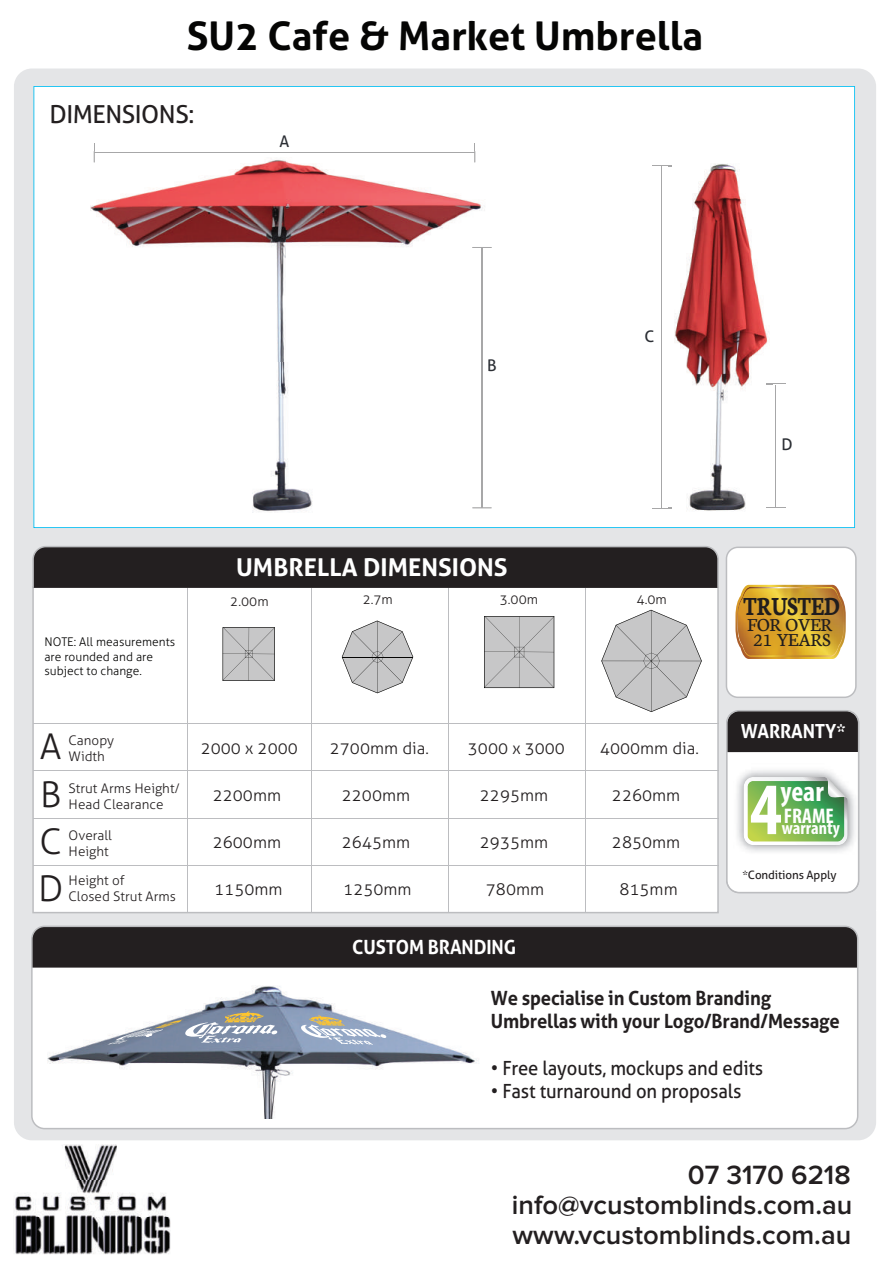
<style>
.page{position:relative;width:893px;height:1263px;background:#fff}
.page>*{position:absolute;margin:0;border:0;box-sizing:border-box;transform-origin:0 0}
.t1{font:700 condensed 74.4px "Myriad Pro";color:#fff}
.t2{font:700 39.6px "Aller";color:#050504}
.t3{font:300 35.4px "Aller";color:#231f20}
.t4{font:700 condensed 28.5px "Myriad Pro";color:#fff}
.t5{font:700 28.05px "Neuton";color:#201d1e;scale:.8 1}
.t6{font:600 27.45px/29.7px "Proxima Nova";color:#231f20;text-align:justify}
.t7{font:24.75px "Aller";letter-spacing:-.02em;color:#231f20}
.t8{font:700 24.6px "Aller";color:#fff}
.t9{font:700 condensed 21.3px "Myriad Pro";color:#fff}
.t10{font:19.65px/14.9px "Neuton";color:#201d1e;text-align:center}
.t11{font:700 19.5px/23.4px "Aller";letter-spacing:-.01em;color:#231f20;scale:.94 1}
.t12{font:19.5px "Aller";letter-spacing:-.01em;color:#231f20;scale:.94 1}
.t13{font:700 19.5px "Aller";letter-spacing:-.01em;color:#fff;scale:.94 1}
.t14{font:700 condensed 18px "Myriad Pro";color:#fff}
.t15{font:300 16.5px "Aller";color:#231f20}
.t16{font:16.05px "Aller";color:#2b2e34}
.t17{font:300 13.2px/15.9px "Aller";color:#231f20}
.t18{font:300 12px/14.4px "Aller";color:#050504}
.t19{font:11.55px "Aller";letter-spacing:-.01em;color:#231f20}
</style>
<div class="page">
<div style="left:14px;top:69px;width:862px;height:1071px;background:#e4e5e7;border-radius:18px"></div>
<div style="left:33px;top:86px;width:822px;height:442px;background:#fff"></div>
<hr style="left:661px;top:166px;width:1px;height:342px;background:#a7a7a8">
<hr style="left:775px;top:385px;width:1px;height:122px;background:#a7a7a8">
<svg style="left:726px;top:710px;width:133px;height:183px;background:#a7b6a1"></svg>
<div style="left:32px;top:588px;width:686px;height:325px;background:#fff"></div>
<hr style="left:187px;top:587px;width:1px;height:325px;background:#bcbdc0">
<hr style="left:311px;top:587px;width:1px;height:325px;background:#bcbdc0">
<hr style="left:448px;top:587px;width:1px;height:325px;background:#bcbdc0">
<hr style="left:585px;top:587px;width:1px;height:325px;background:#bcbdc0">
<svg style="left:601px;top:610px;width:100px;height:102px;background:#d0d0d0"></svg>
<svg style="left:342px;top:621px;width:71px;height:72px;background:#cfcfcf"></svg>
<svg style="left:484px;top:616px;width:70px;height:72px;background:#bdbdbe"></svg>
<svg style="left:222px;top:627px;width:53px;height:54px;background:#bababa"></svg>
<hr style="left:33px;top:723px;width:685px;height:1px;background:#bcbdc0">
<hr style="left:33px;top:770px;width:685px;height:1px;background:#bcbdc0">
<hr style="left:33px;top:818px;width:685px;height:1px;background:#bcbdc0">
<hr style="left:33px;top:865px;width:685px;height:1px;background:#bcbdc0">
<svg style="left:32px;top:546px;width:686px;height:42px;background:#2a2627"></svg>
<svg style="left:725px;top:547px;width:131px;height:151px;background:#ebd7ac"></svg>
<hr style="left:342px;top:657px;width:71px;height:1px;background:#050504">
<svg style="left:31px;top:926px;width:827px;height:203px;background:#b6b5b6"></svg>
<img style="left:78px;top:151px;width:417px;height:370px">
<img style="left:95px;top:152px;width:379px;height:1px">
<svg style="left:474px;top:143px;width:1px;height:19px"></svg>
<svg style="left:94px;top:143px;width:1px;height:19px"></svg>
<svg style="left:488px;top:360px;width:7px;height:11px"></svg>
<img style="left:481px;top:248px;width:1px;height:259px">
<svg style="left:472px;top:247px;width:19px;height:1px"></svg>
<svg style="left:472px;top:507px;width:19px;height:1px"></svg>
<img style="left:668px;top:158px;width:104px;height:361px">
<svg style="left:652px;top:165px;width:19px;height:1px"></svg>
<svg style="left:652px;top:508px;width:19px;height:1px"></svg>
<svg style="left:766px;top:383px;width:19px;height:1px"></svg>
<svg style="left:766px;top:507px;width:19px;height:1px"></svg>
<img style="left:41px;top:973px;width:439px;height:145px">
<svg style="left:107px;top:1011px;width:170px;height:34px;background:#adb4be"></svg>
<svg style="left:299px;top:1015px;width:87px;height:30px;background:#b7c0ca"></svg>
<img style="left:15px;top:1144px;width:155px;height:110px">
<h2 class="t2" style="left:187px;top:20px;width:518px">SU2 Cafe &amp; Market Umbrella</h2>
<h3 class="t7" style="left:49px;top:103px;width:146px">DIMENSIONS:</h3>
<p class="t16" style="left:279px;top:134px;width:11px">A</p>
<p class="t16" style="left:487px;top:359px;width:11px">B</p>
<h3 class="t8" style="left:236px;top:558px;width:273px">UMBRELLA DIMENSIONS</h3>
<p class="t16" style="left:644px;top:330px;width:11px">C</p>
<p class="t18" style="left:44px;top:636px;width:132px">NOTE: All measurements are rounded and are subject to change.</p>
<p class="t17" style="left:230px;top:595px;width:40px">2.00m</p>
<p class="t17" style="left:362px;top:593px;width:32px">2.7m</p>
<p class="t17" style="left:499px;top:593px;width:40px">3.00m</p>
<p class="t17" style="left:636px;top:593px;width:32px">4.0m</p>
<h3 class="t3" style="left:40px;top:733px;width:23px">A</h3>
<p class="t17" style="left:69px;top:734px;width:47px">Canopy<br>Width</p>
<p class="t15" style="left:201px;top:741px;width:99px">2000 x 2000</p>
<p class="t15" style="left:330px;top:741px;width:100px">2700mm dia.</p>
<p class="t15" style="left:468px;top:741px;width:99px">3000 x 3000</p>
<p class="t15" style="left:600px;top:741px;width:100px">4000mm dia.</p>
<h3 class="t3" style="left:40px;top:780px;width:23px">B</h3>
<p class="t17" style="left:69px;top:781px;width:113px">Strut Arms Height/<br>Head Clearance</p>
<p class="t15" style="left:213px;top:789px;width:70px">2200mm</p>
<p class="t15" style="left:342px;top:789px;width:70px">2200mm</p>
<p class="t15" style="left:480px;top:789px;width:70px">2295mm</p>
<p class="t15" style="left:612px;top:789px;width:70px">2260mm</p>
<h3 class="t3" style="left:39px;top:828px;width:24px">C</h3>
<p class="t17" style="left:69px;top:829px;width:45px">Overall<br>Height</p>
<p class="t15" style="left:213px;top:836px;width:70px">2600mm</p>
<p class="t15" style="left:342px;top:836px;width:70px">2645mm</p>
<p class="t15" style="left:480px;top:836px;width:70px">2935mm</p>
<p class="t15" style="left:612px;top:836px;width:70px">2850mm</p>
<h3 class="t3" style="left:38px;top:875px;width:27px">D</h3>
<p class="t17" style="left:69px;top:874px;width:109px">Height of<br>Closed Strut Arms</p>
<p class="t15" style="left:214px;top:883px;width:70px">1150mm</p>
<p class="t15" style="left:343px;top:883px;width:70px">1250mm</p>
<p class="t15" style="left:486px;top:883px;width:60px">780mm</p>
<p class="t15" style="left:619px;top:883px;width:60px">815mm</p>
<p class="t16" style="left:781px;top:438px;width:13px">D</p>
<h3 class="t5" style="left:743px;top:589px;width:122px">TRUSTED</h3>
<p class="t10" style="left:747px;top:617px;width:87px">FOR OVER<br>21 YEARS</p>
<p class="t13" style="left:740px;top:724px;width:113px">WARRANTY*</p>
<h1 class="t1" style="left:750px;top:782px;width:33px">4</h1>
<h3 class="t4" style="left:780px;top:781px;width:45px">year</h3>
<p class="t9" style="left:784px;top:808px;width:51px">FRAME</p>
<p class="t14" style="left:782px;top:822px;width:59px">warranty</p>
<p class="t19" style="left:742px;top:870px;width:96px">*Conditions Apply</p>
<p class="t13" style="left:352px;top:939px;width:176px">CUSTOM BRANDING</p>
<p class="t11" style="left:491px;top:988px;width:373px">We specialise in Custom Branding<br>Umbrellas with your Logo/Brand/Message</p>
<p class="t12" style="left:491px;top:1060px;width:291px">• Free layouts, mockups and edits</p>
<p class="t12" style="left:491px;top:1083px;width:268px">• Fast turnaround on proposals</p>
<h3 class="t6" style="left:512px;top:1161px;width:342px;text-indent:176px">07 3170 6218 info@vcustomblinds.com.au www.vcustomblinds.com.au</h3>
</div>
